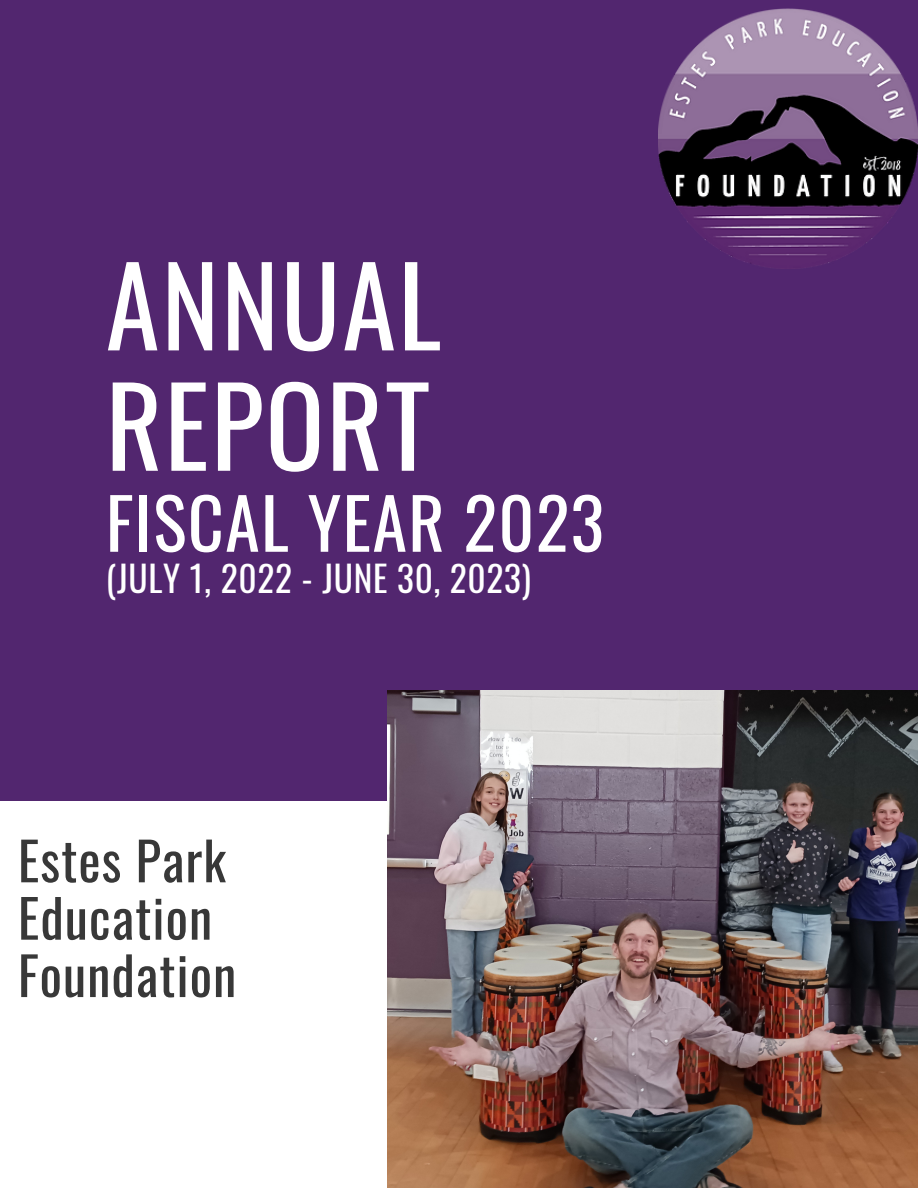
<style>
.page{position:relative;width:918px;height:1188px;background:#fff}
.page>*{position:absolute;margin:0;border:0;box-sizing:border-box;transform-origin:0 0}
.t1{font:108.9px "Oswald";letter-spacing:.02em;color:#fff}
.t2{font:69.9px "Oswald";letter-spacing:.02em;color:#fff}
.t3{font:52.65px/57.3px "Oswald";letter-spacing:.02em;color:#383838}
.t4{font:35.4px "Oswald";letter-spacing:.02em;color:#fff}
</style>
<div class="page">
<div style="left:0;top:0;width:918px;height:801px;background:#52266f"></div>
<img style="left:388px;top:690px;width:530px;height:498px">
<img style="left:659px;top:9px;width:259px;height:259px">
<p class="t1" style="left:106px;top:220px;width:337px">ANNUAL</p>
<p class="t1" style="left:106px;top:341px;width:326px">REPORT</p>
<p class="t2" style="left:106px;top:468px;width:500px">FISCAL YEAR 2023</p>
<p class="t4" style="left:106px;top:551px;width:427px">(JULY 1, 2022 - JUNE 30, 2023)</p>
<p class="t3" style="left:18px;top:830px;width:220px">Estes Park<br>Education<br>Foundation</p>
</div>
